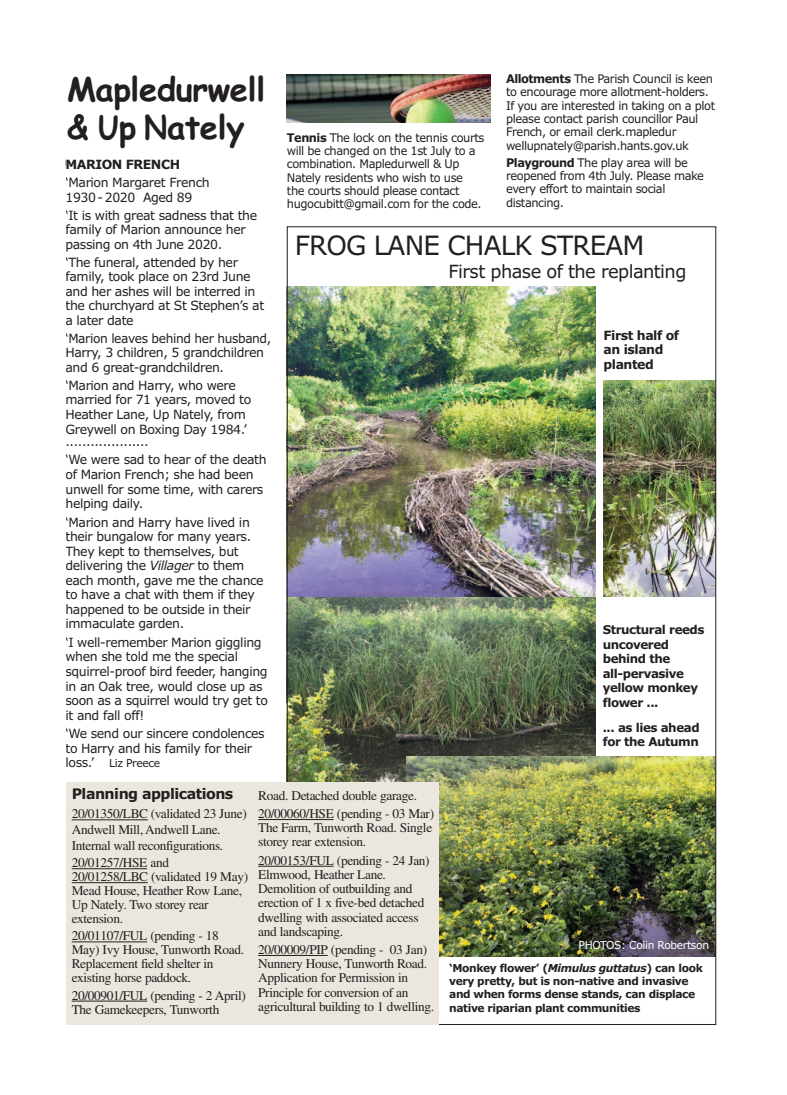
<style>
.page{position:relative;width:787px;height:1095px;background:#fff}
.page>*{position:absolute;margin:0;border:0;box-sizing:border-box;transform-origin:0 0}
.t1{font:700 32.75px/37.6px "Comic Sans MS";letter-spacing:-.01em;color:#231f20}
.t2{font:26.62px "Verdana";letter-spacing:-.03em;color:#231f20}
.t3{font:18.12px "Verdana";letter-spacing:-.03em;color:#231f20}
.t4{font:700 14.5px "Verdana";letter-spacing:-.035em;color:#231f20}
.t5{font:13.38px/14.2px "Times";letter-spacing:-.025em;color:#231f20}
.t6{font:12.75px/14.5px "Verdana";letter-spacing:-.03em;color:#231f20}
.t7{font:12.75px/14.5px "Verdana";letter-spacing:-.03em;color:#231f20;scale:.96 1}
.t8{font:700 12.75px/14.5px "Verdana";letter-spacing:-.035em;color:#231f20}
.t9{font:700 12.12px/14.5px "Verdana";letter-spacing:-.035em;color:#231f20}
.t10{font:11.88px/13.4px "Verdana";letter-spacing:-.04em;color:#231f20;scale:.96 1}
.t11{font:700 10.88px/13.4px "Verdana";letter-spacing:-.035em;color:#231f20}
.t12{font:10.88px "Verdana";letter-spacing:-.03em;color:#fff}
.t13{font:10.88px "Verdana";letter-spacing:-.03em;color:#231f20}
.s1{font-weight:700}
.s2{font-style:italic}
.s3{font-size:12.75px}
</style>
<div class="page">
<img style="left:289px;top:596px;width:307px;height:186px">
<img style="left:406px;top:756px;width:308px;height:200px">
<img style="left:603px;top:380px;width:111px;height:216px">
<img style="left:289px;top:286px;width:307px;height:310px">
<img style="left:287px;top:74px;width:203px;height:49px">
<div style="left:66px;top:782px;width:372px;height:243px;background:#ece7de"></div>
<hr style="left:72px;top:819px;width:76px;height:1px;background:#231f20">
<hr style="left:72px;top:868px;width:75px;height:1px;background:#231f20">
<hr style="left:72px;top:882px;width:76px;height:1px;background:#231f20">
<hr style="left:72px;top:941px;width:75px;height:1px;background:#231f20">
<hr style="left:72px;top:1001px;width:75px;height:1px;background:#231f20">
<hr style="left:258px;top:819px;width:75px;height:1px;background:#231f20">
<hr style="left:258px;top:866px;width:75px;height:1px;background:#231f20">
<hr style="left:258px;top:955px;width:69px;height:1px;background:#231f20">
<p class="t10" style="left:506px;top:72px;width:219px"><span class="s1">Allotments</span> The Parish Council is keen to encourage more allotment-holders.<br>If you are interested in taking on a plot please contact parish councillor Paul French, or email clerk.mapledur wellupnately@parish.hants.gov.uk</p>
<p class="t10" style="left:506px;top:155px;width:208px"><span class="s1">Playground</span> The play area will be reopened from 4th July. Please make every effort to maintain social distancing.</p>
<p class="t1" style="left:67px;top:69px;width:200px">Mapledurwell &amp; Up Nately</p>
<p class="t10" style="left:287px;top:130px;width:207px"><span class="s1">Tennis</span> The lock on the tennis courts will be changed on the 1st July to a combination. Mapledurwell &amp; Up Nately residents who wish to use<br>the courts should please contact hugocubitt@gmail.com for the code.</p>
<p class="t6" style="left:65px;top:155px;width:146px;line-height:18px"><span class="s1">MARION FRENCH </span>‘Marion Margaret French</p>
<p class="t6" style="left:65px;top:188px;width:193px;line-height:18px">1930 - 2020 Aged 89<br>‘It is with great sadness that the</p>
<p class="t6" style="left:65px;top:222px;width:182px">family of Marion announce her passing on 4th June 2020.</p>
<p class="t6" style="left:65px;top:254px;width:200px">‘The funeral, attended by her family, took place on 23rd June and her ashes will be interred in the churchyard at St Stephen’s at a later date</p>
<p class="t7" style="left:65px;top:330px;width:216px">‘Marion leaves behind her husband,<br>Harry, 3 children, 5 grandchildren and 6 great-grandchildren.</p>
<p class="t6" style="left:65px;top:378px;width:187px">‘Marion and Harry, who were married for 71 years, moved to<br>Heather Lane, Up Nately, from<br>Greywell on Boxing Day 1984.’</p>
<p class="t6" style="left:65px;top:432px;width:203px;line-height:18.5px">....................<br>‘We were sad to hear of the death</p>
<p class="t6" style="left:65px;top:467px;width:199px">of Marion French; she had been unwell for some time, with carers helping daily.</p>
<p class="t6" style="left:65px;top:514px;width:200px">‘Marion and Harry have lived in their bungalow for many years.<br>They kept to themselves, but delivering the <span class="s2">Villager</span> to them each month, gave me the chance to have a chat with them if they happened to be outside in their immaculate garden.</p>
<p class="t6" style="left:65px;top:635px;width:204px">‘I well-remember Marion giggling when she told me the special squirrel-proof bird feeder, hanging in an Oak tree, would close up as soon as a squirrel would try get to it and fall off!</p>
<p class="t6" style="left:65px;top:726px;width:201px">‘We send our sincere condolences to Harry and his family for their</p>
<p class="t13" style="left:65px;top:756px;width:96px"><span class="s3">loss.’</span> Liz Preece</p>
<p class="t4" style="left:72px;top:785px;width:163px">Planning applications</p>
<p class="t5" style="left:72px;top:806px;width:177px;line-height:15.8px">20/01350/LBC (validated 23 June)<br>Andwell Mill, Andwell Lane.<br>Internal wall reconfigurations.</p>
<p class="t5" style="left:72px;top:856px;width:178px;line-height:13.9px">20/01257/HSE and<br>20/01258/LBC (validated 19 May)<br>Mead House, Heather Row Lane,<br>Up Nately. Two storey rear extension.</p>
<p class="t5" style="left:72px;top:929px;width:174px;line-height:13.9px">20/01107/FUL (pending - 18<br>May) Ivy House, Tunworth Road.<br>Replacement field shelter in existing horse paddock.</p>
<p class="t5" style="left:72px;top:988px;width:176px;line-height:13.9px">20/00901/FUL (pending - 2 April)<br>The Gamekeepers, Tunworth</p>
<p class="t2" style="left:295px;top:229px;width:351px">FROG LANE CHALK STREAM</p>
<p class="t3" style="left:448px;top:260px;width:239px">First phase of the replanting</p>
<p class="t8" style="left:603px;top:327px;width:77px">First half of an island planted</p>
<p class="t9" style="left:603px;top:622px;width:103px">Structural reeds uncovered behind the all-pervasive yellow monkey flower ...</p>
<p class="t9" style="left:603px;top:720px;width:98px">... as lies ahead for the Autumn</p>
<p class="t5" style="left:258px;top:786px;width:177px;line-height:18.4px">Road. Detached double garage.<br>20/00060/HSE (pending - 03 Mar)</p>
<p class="t5" style="left:258px;top:821px;width:176px">The Farm, Tunworth Road. Single storey rear extension.</p>
<p class="t5" style="left:258px;top:853px;width:173px">20/00153/FUL (pending - 24 Jan)<br>Elmwood, Heather Lane.<br>Demolition of outbuilding and erection of 1 x five-bed detached dwelling with associated access and landscaping.</p>
<p class="t5" style="left:258px;top:942px;width:177px">20/00009/PIP (pending - 03 Jan)<br>Nunnery House, Tunworth Road.<br>Application for Permission in<br>Principle for conversion of an agricultural building to 1 dwelling.</p>
<p class="t12" style="left:578px;top:938px;width:132px">PHOTOS: Colin Robertson</p>
<p class="t11" style="left:449px;top:960px;width:255px">‘Monkey flower’ (<span class="s2">Mimulus guttatus</span>) can look very pretty, but is non-native and invasive and when forms dense stands, can displace native riparian plant communities</p>
</div>
